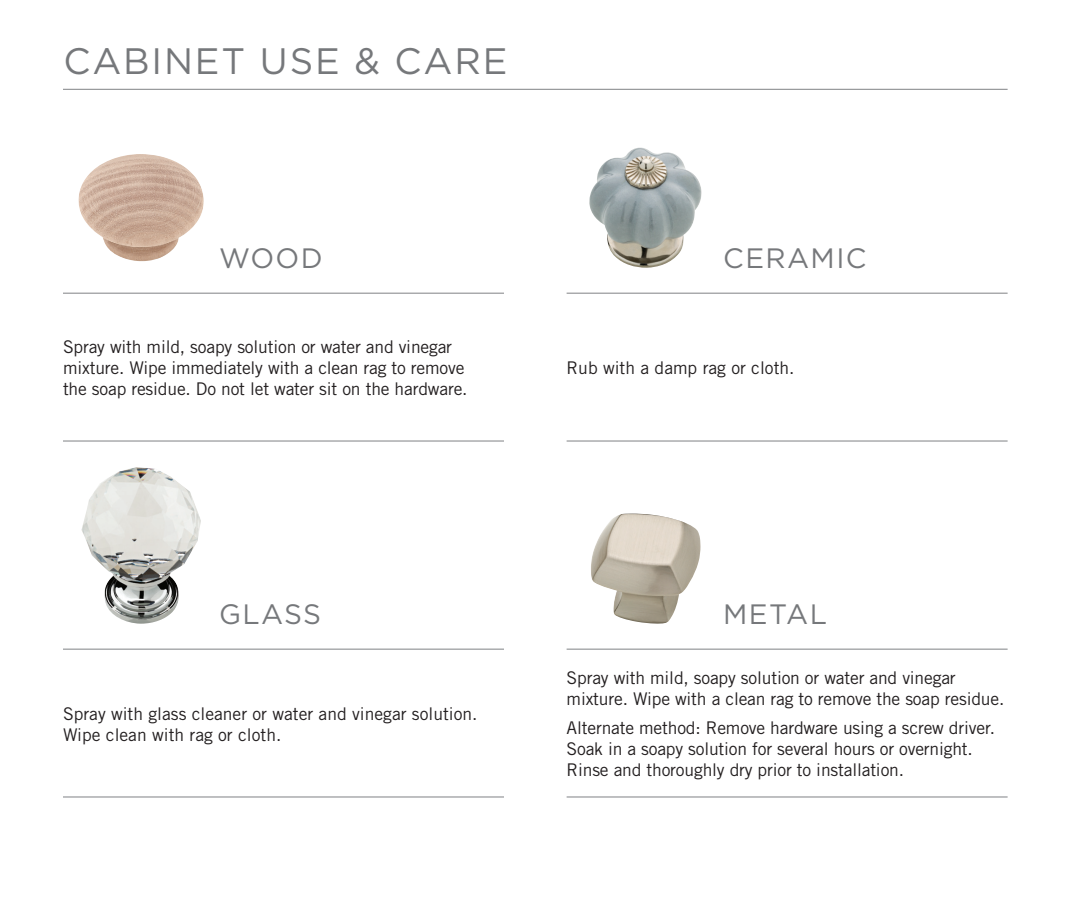
<style>
.page{position:relative;width:1071px;height:898px;background:#fff}
.page>*{position:absolute;margin:0;border:0;box-sizing:border-box;transform-origin:0 0}
.t1{font:36.75px "Gotham";letter-spacing:.05em;color:#76787b}
.t2{font:28px "Gotham";letter-spacing:.05em;color:#76787b}
.t3{font:17.5px/21px "Trade Gothic";letter-spacing:-.01em;color:#231f20}
</style>
<div class="page">
<img style="left:78px;top:154px;width:126px;height:108px">
<img style="left:589px;top:147px;width:113px;height:121px">
<hr style="left:63px;top:293px;width:441px;height:1px;background:#808285">
<hr style="left:567px;top:293px;width:441px;height:1px;background:#808285">
<hr style="left:63px;top:440px;width:441px;height:1px;background:#808285">
<hr style="left:567px;top:440px;width:441px;height:1px;background:#808285">
<hr style="left:63px;top:796px;width:441px;height:1px;background:#808285">
<hr style="left:567px;top:796px;width:441px;height:1px;background:#808285">
<img style="left:591px;top:513px;width:110px;height:111px">
<hr style="left:63px;top:649px;width:441px;height:1px;background:#808285">
<hr style="left:567px;top:649px;width:441px;height:1px;background:#808285">
<hr style="left:63px;top:89px;width:945px;height:1px;background:#808285">
<img style="left:81px;top:467px;width:120px;height:156px">
<p class="t1" style="left:63px;top:37px;width:446px">CABINET USE &amp; CARE</p>
<p class="t2" style="left:219px;top:240px;width:105px">WOOD</p>
<p class="t2" style="left:723px;top:240px;width:145px">CERAMIC</p>
<p class="t3" style="left:63px;top:336px;width:406px">Spray with mild, soapy solution or water and vinegar mixture. Wipe immediately with a clean rag to remove the soap residue. Do not let water sit on the hardware.</p>
<p class="t3" style="left:567px;top:357px;width:229px">Rub with a damp rag or cloth.</p>
<p class="t2" style="left:219px;top:596px;width:104px">GLASS</p>
<p class="t2" style="left:723px;top:596px;width:105px">METAL</p>
<p class="t3" style="left:63px;top:702px;width:416px">Spray with glass cleaner or water and vinegar solution.<br>Wipe clean with rag or cloth.</p>
<p class="t3" style="left:567px;top:667px;width:439px">Spray with mild, soapy solution or water and vinegar mixture. Wipe with a clean rag to remove the soap residue.</p>
<p class="t3" style="left:567px;top:717px;width:430px">Alternate method: Remove hardware using a screw driver.<br>Soak in a soapy solution for several hours or overnight.<br>Rinse and thoroughly dry prior to installation.</p>
</div>
